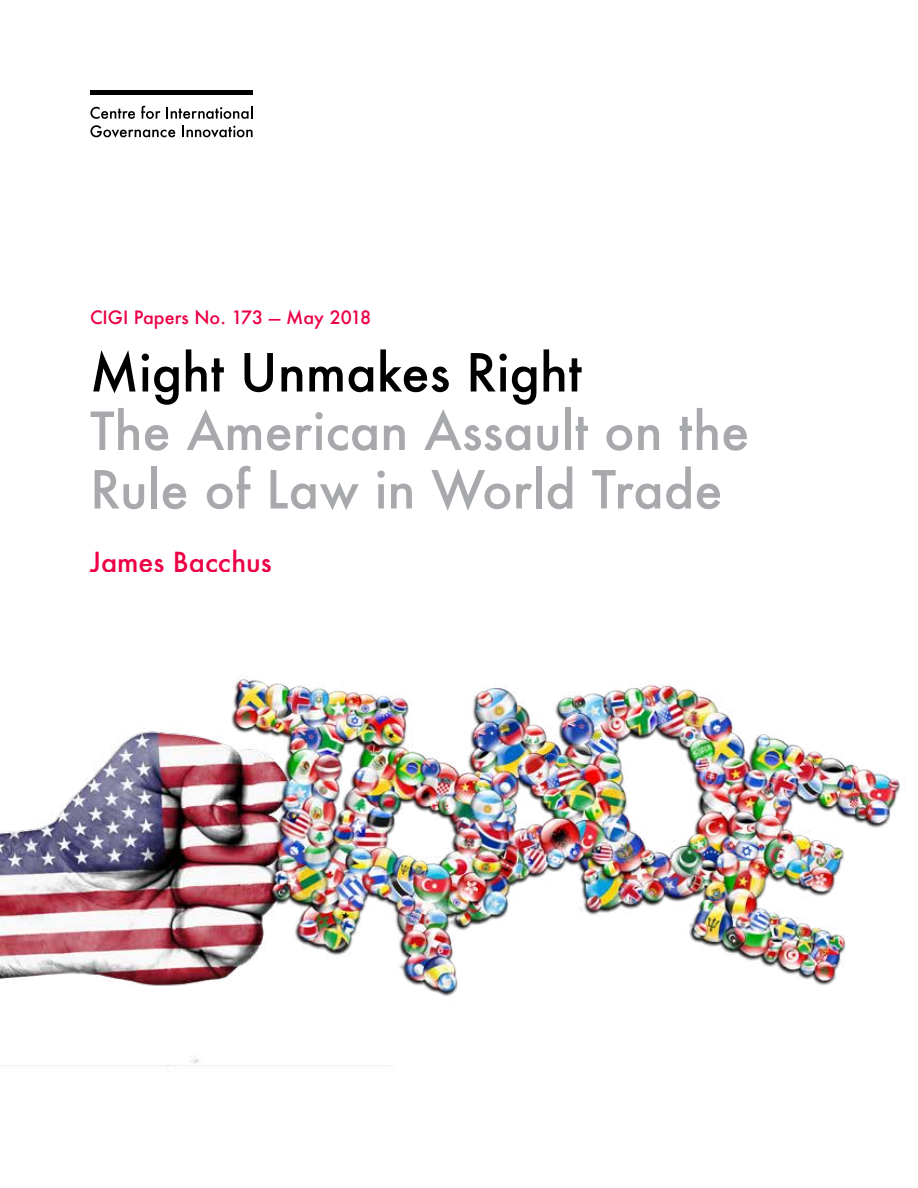
<style>
.page{position:relative;width:918px;height:1188px;background:#fff}
.page>*{position:absolute;margin:0;border:0;box-sizing:border-box;transform-origin:0 0}
.t1{font:500 51px/58.5px "Futura";color:#a7a9ac}
.t2{font:500 51px "Futura";color:#000}
.t3{font:500 27px "Futura";color:#eb0045}
.t4{font:500 18px "Futura";color:#eb0045}
</style>
<div class="page">
<svg style="left:90px;top:107px;width:45px;height:12px"></svg>
<svg style="left:141px;top:106px;width:19px;height:13px"></svg>
<svg style="left:166px;top:106px;width:86px;height:13px"></svg>
<svg style="left:90px;top:125px;width:85px;height:13px"></svg>
<svg style="left:182px;top:126px;width:71px;height:12px"></svg>
<div style="left:90px;top:90px;width:163px;height:5px;background:#000"></div>
<img style="left:0;top:674px;width:900px;height:393px">
<p class="t4" style="left:90px;top:305px;width:283px">CIGI Papers No. 173 — May 2018</p>
<p class="t2" style="left:90px;top:338px;width:493px">Might Unmakes Right</p>
<p class="t1" style="left:90px;top:401px;width:661px">The American Assault on the<br>Rule of Law in World Trade</p>
<p class="t3" style="left:90px;top:543px;width:183px">James Bacchus</p>
</div>
